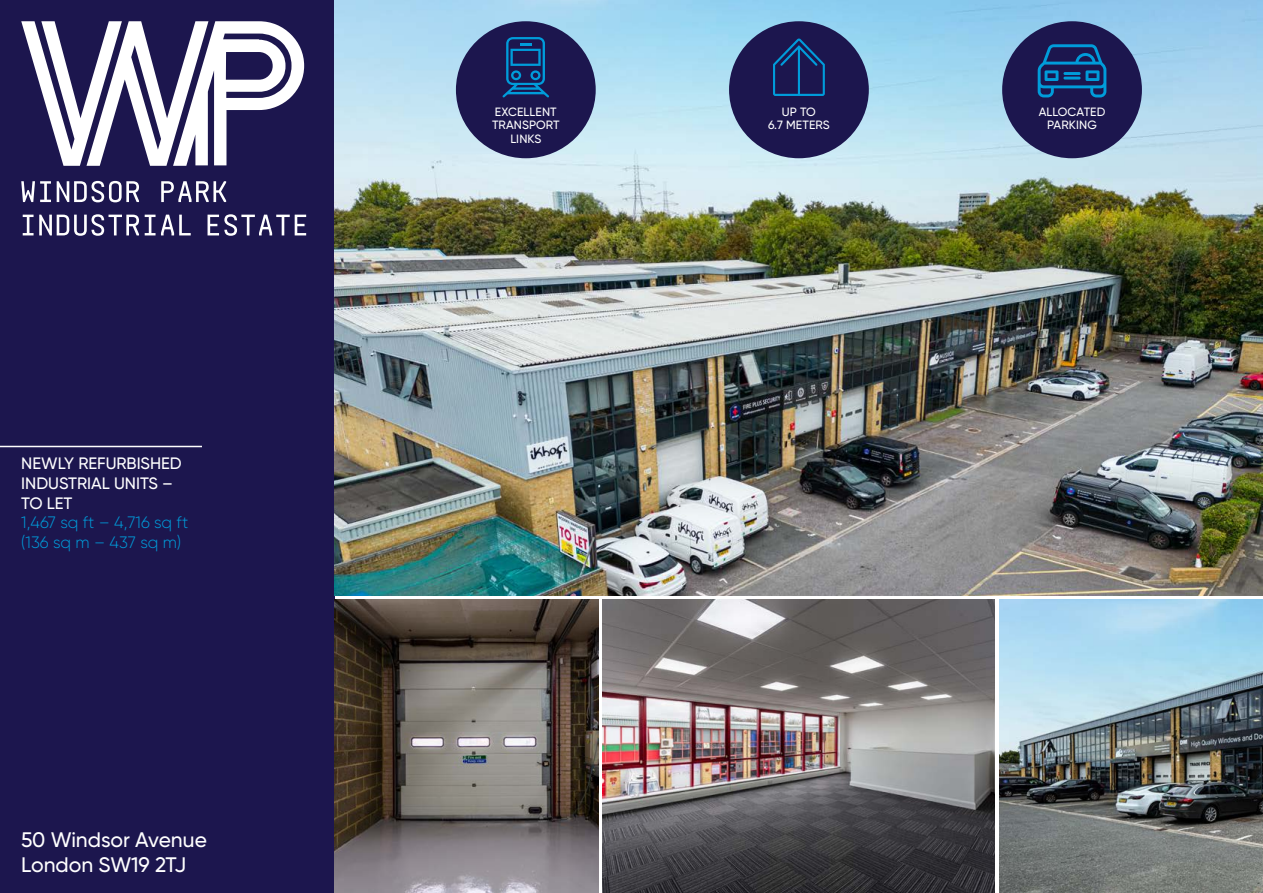
<style>
.page{position:relative;width:1263px;height:893px;background:#fff}
.page>*{position:absolute;margin:0;border:0;box-sizing:border-box;transform-origin:0 0}
.t1{font:500 21px/25.2px "Gilroy";color:#fff}
.t2{font:500 16.5px/19.8px "Gilroy";color:#fff}
.t3{font:300 16.5px/19.8px "Gilroy";color:#009cda}
.t4{font:500 12px/13.5px "Gilroy";letter-spacing:.01em;color:#fff;text-align:center}
</style>
<div class="page">
<div style="left:0;top:0;width:334px;height:893px;background:#1c164e"></div>
<svg style="left:23px;top:214px;width:283px;height:22px"></svg>
<svg style="left:21px;top:181px;width:205px;height:21px"></svg>
<svg style="left:21px;top:21px;width:283px;height:145px"></svg>
<img style="left:334px;top:0;width:929px;height:595px">
<hr style="left:0;top:446px;width:202px;height:1px;background:#fff">
<img style="left:334px;top:600px;width:264px;height:293px">
<img style="left:999px;top:600px;width:264px;height:293px">
<img style="left:603px;top:600px;width:392px;height:293px">
<div style="left:729px;top:21px;width:140px;height:137px;background:#1c164e;border-radius:50%"></div>
<svg style="left:773px;top:38px;width:52px;height:58px"></svg>
<div style="left:456px;top:21px;width:140px;height:137px;background:#1c164e;border-radius:50%"></div>
<svg style="left:502px;top:37px;width:47px;height:61px"></svg>
<div style="left:1002px;top:21px;width:140px;height:137px;background:#1c164e;border-radius:50%"></div>
<svg style="left:1038px;top:44px;width:68px;height:53px"></svg>
<hr style="left:1063px;top:77px;width:17px;height:3px;background:#009cda">
<hr style="left:1063px;top:72px;width:17px;height:3px;background:#009cda">
<h2 class="t2" style="left:21px;top:453px;width:162px">NEWLY REFURBISHED<br>INDUSTRIAL UNITS –<br>TO LET</h2>
<h2 class="t3" style="left:21px;top:512px;width:168px">1,467 sq ft – 4,716 sq ft (136 sq m – 437 sq m)</h2>
<h1 class="t1" style="left:21px;top:826px;width:187px">50 Windsor Avenue<br>London SW19 2TJ</h1>
<p class="t4" style="left:492px;top:105px;width:69px">EXCELLENT<br>TRANSPORT<br>LINKS</p>
<p class="t4" style="left:1039px;top:105px;width:68px">ALLOCATED<br>PARKING</p>
<p class="t4" style="left:768px;top:105px;width:63px">UP TO<br>6.7 METERS</p>
</div>
